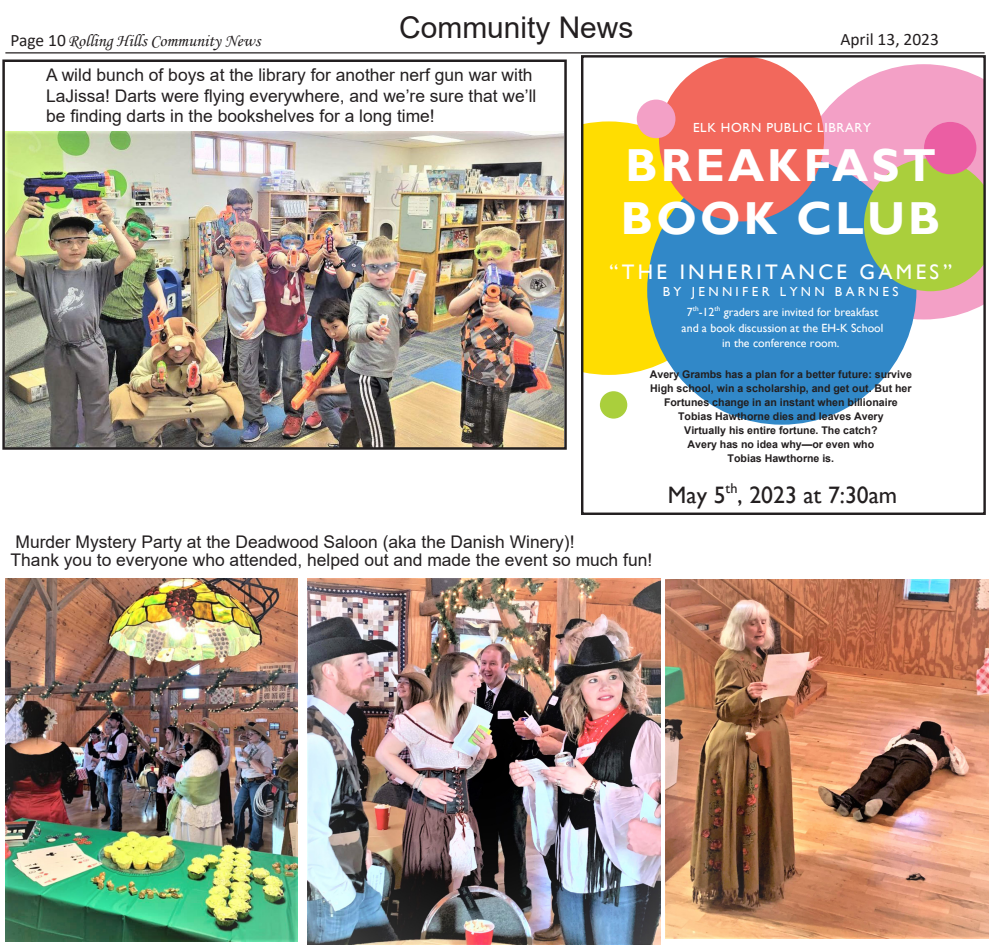
<style>
.page{position:relative;width:990px;height:945px;background:#fff}
.page>*{position:absolute;margin:0;border:0;box-sizing:border-box;transform-origin:0 0}
.t1{font:700 46.25px/53.6px "Gill Sans";letter-spacing:.07em;color:#fff}
.t2{font:29.88px "Arial";color:#231f20}
.t3{font:23.75px "Gill Sans";color:#231f20}
.t4{font:21.12px "Gill Sans";letter-spacing:.155em;color:#fff}
.t5{font:17.38px/20.9px "Arial";color:#231f20}
.t6{font:17.38px "Monotype Corsiva";color:#231f20}
.t7{font:17.38px "Calibri";color:#231f20}
.t8{font:13.12px "Gill Sans";letter-spacing:.05em;color:#fff}
.t9{font:13.12px "Gill Sans";letter-spacing:.255em;color:#fff}
.t10{font:11.88px/15.9px "Gill Sans";color:#fff;text-align:center}
.t11{font:700 10.62px/14px "Arial";color:#231f20;text-align:center}
.s1{font-family:"Calibri"}
</style>
<div class="page">
<hr style="left:5px;top:52px;width:980px;height:1px;background:#231f20">
<svg style="left:806px;top:64px;width:177px;height:255px;fill:#f3a0c6"></svg>
<div style="left:584px;top:121px;width:100px;height:254px;background:#ffdd01"></div>
<div style="left:647px;top:155px;width:269px;height:270px;background:#3188c8;border-radius:50%"></div>
<div style="left:659px;top:56px;width:165px;height:165px;background:#f2685c;border-radius:50%"></div>
<svg style="left:864px;top:158px;width:119px;height:133px"></svg>
<div style="left:924px;top:122px;width:52px;height:52px;background:#eb5ea3;border-radius:50%"></div>
<div style="left:637px;top:100px;width:38px;height:38px;background:#f3a0c6;border-radius:50%"></div>
<div style="left:600px;top:391px;width:27px;height:28px;background:#aacf3c;border-radius:50%"></div>
<div style="left:581px;top:55px;width:405px;height:460px;border:2px solid #231f20"></div>
<img style="left:6px;top:131px;width:558px;height:316px">
<div style="left:2px;top:60px;width:565px;height:390px;border:2px solid #231f20"></div>
<img style="left:6px;top:579px;width:291px;height:363px">
<img style="left:307px;top:579px;width:353px;height:365px">
<img style="left:666px;top:580px;width:322px;height:359px">
<p class="t2" style="left:399px;top:7px;width:236px">Community News</p>
<p class="t6" style="left:10px;top:31px;width:251px"><span class="s1">Page 10</span>Rolling Hills Community News</p>
<p class="t7" style="left:840px;top:27px;width:100px">April 13, 2023</p>
<p class="t5" style="left:46px;top:64px;width:492px">A wild bunch of boys at the library for another nerf gun war with<br>LaJissa! Darts were flying everywhere, and we’re sure that we’ll be finding darts in the bookshelves for a long time!</p>
<p class="t8" style="left:693px;top:120px;width:180px">ELK HORN PUBLIC LIBRARY</p>
<p class="t1" style="left:621px;top:139px;width:321px">BREAKFAST<br>BOOK CLUB</p>
<p class="t4" style="left:610px;top:259px;width:344px">“THE INHERITANCE GAMES”</p>
<p class="t9" style="left:663px;top:284px;width:237px">BY JENNIFER LYNN BARNES</p>
<p class="t10" style="left:682px;top:304px;width:203px">7<sup>th</sup>-12<sup>th</sup> graders are invited for breakfast and a book discussion at the EH-K School in the conference room.</p>
<p class="t11" style="left:650px;top:367px;width:264px">Avery Grambs has a plan for a better future: survive High school, win a scholarship, and get out. But her Fortunes change in an instant when billionaire Tobias Hawthorne dies and leaves Avery<br>Virtually his entire fortune. The catch?<br>Avery has no idea why—or even who<br>Tobias Hawthorne is.</p>
<p class="t3" style="left:668px;top:481px;width:231px">May 5<sup>th</sup>, 2023 at 7:30am</p>
<p class="t5" style="left:15px;top:531px;width:561px">Murder Mystery Party at the Deadwood Saloon (aka the Danish Winery)!</p>
<p class="t5" style="left:11px;top:550px;width:643px">Thank you to everyone who attended, helped out and made the event so much fun!</p>
</div>
